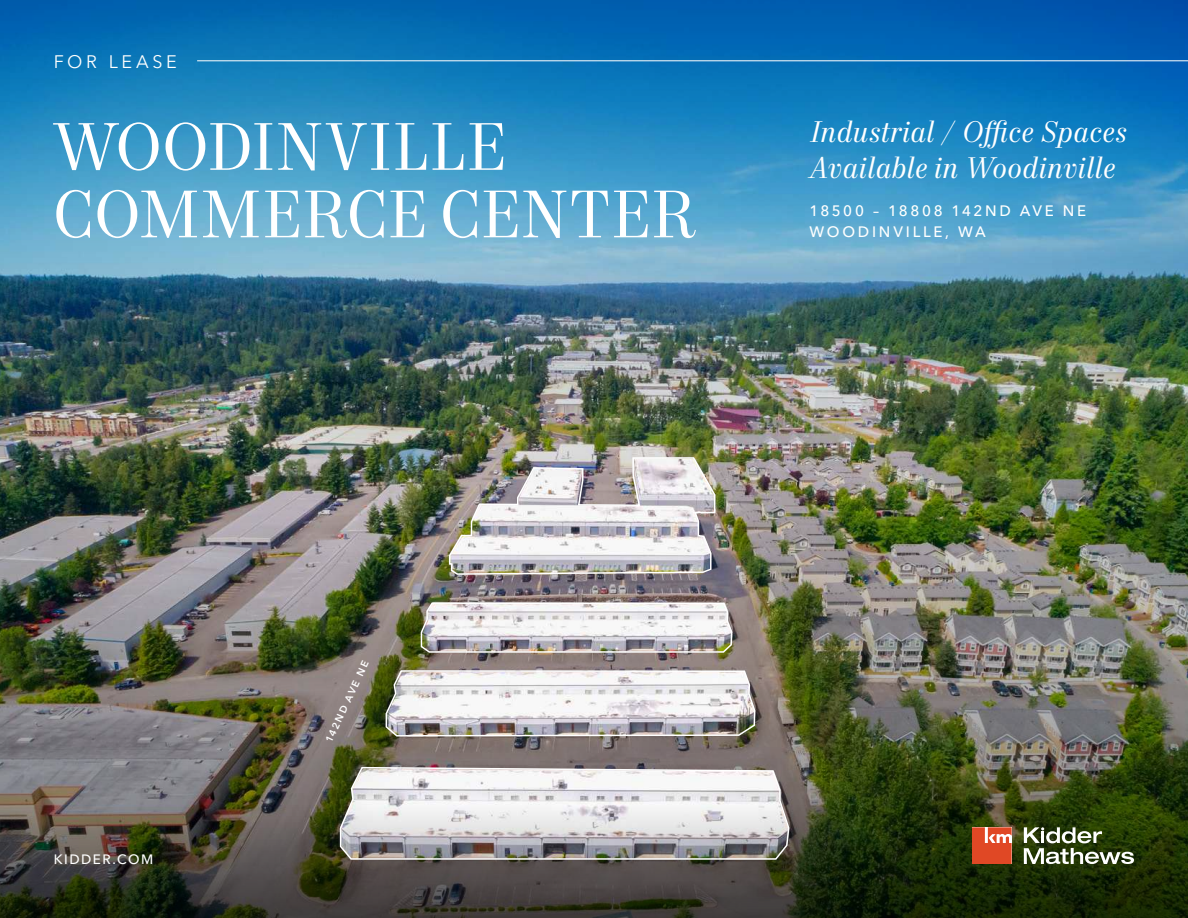
<style>
.page{position:relative;width:1188px;height:918px;background:#fff}
.page>*{position:absolute;margin:0;border:0;box-sizing:border-box;transform-origin:0 0}
.Headline_-_Level_1_-_White_2023{font:67.5px/67.5px "Mort Modern 08";letter-spacing:-.01em;color:#fff}
.Callout_Text_-_Italics_-_White_2023{font:italic 30px/36px "Mort Modern 08";letter-spacing:.01em;color:#fff}
.Section_Identifier_-_White_2023{font:18px "Avenir Next LT Pro";letter-spacing:.2em;color:#fff}
.Property_Address_-_White_2023{font:500 15px/21px "Avenir Next LT Pro";letter-spacing:.185em;color:#fff}
.KM_URL_-_White_2023{font:500 13.5px "Avenir Next LT Pro";letter-spacing:.11em;color:#fff}
.Street_Names_-_White_2023{font:600 9.9px "Avenir Next LT Pro";color:#fff}
</style>
<div class="page">
<svg style="left:0;top:0;width:1188px;height:340px;background:#3283b2"></svg>
<img style="left:0;top:340px;width:1188px;height:464px">
<svg style="left:0;top:804px;width:1188px;height:114px;background:#343925"></svg>
<img style="left:339px;top:766px;width:451px;height:95px">
<img style="left:385px;top:669px;width:371px;height:68px">
<img style="left:420px;top:602px;width:313px;height:52px">
<img style="left:448px;top:456px;width:268px;height:120px">
<svg style="left:1024px;top:827px;width:110px;height:37px"></svg>
<svg style="left:972px;top:827px;width:40px;height:37px"></svg>
<hr style="left:197px;top:60px;width:991px;height:1px;background:#fff">
<p class="Section_Identifier_-_White_2023" style="left:54px;top:51px;width:125px">FOR LEASE</p>
<p class="Headline_-_Level_1_-_White_2023" style="left:52px;top:117px;width:645px">WOODINVILLE<br>COMMERCE CENTER</p>
<p class="Callout_Text_-_Italics_-_White_2023" style="left:810px;top:115px;width:319px">Industrial / Office Spaces<br>Available in Woodinville</p>
<p class="Property_Address_-_White_2023" style="left:810px;top:200px;width:278px">18500 – 18808 142ND AVE NE<br>WOODINVILLE, WA</p>
<p class="KM_URL_-_White_2023" style="left:54px;top:851px;width:101px">KIDDER.COM</p>
<p class="Street_Names_-_White_2023" style="left:323px;top:739px;width:90px;rotate:-65deg">142ND AVE NE</p>
</div>
